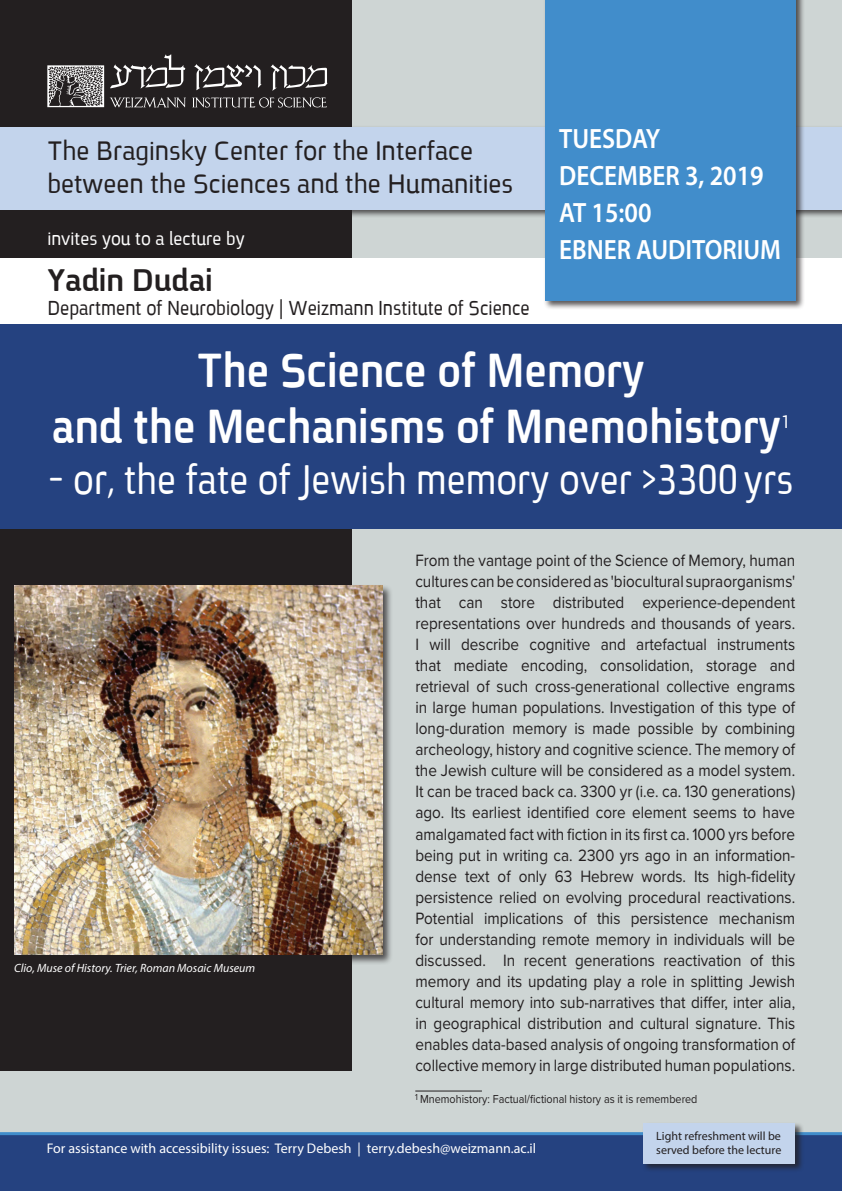
<style>
.page{position:relative;width:842px;height:1191px;background:#ced5d4}
.page>*{position:absolute;margin:0;border:0;box-sizing:border-box;transform-origin:0 0}
.t1{font:700 52px "Fb Spoiler Eng";color:#fff;scale:.9 1}
.t2{font:45px "Fb Spoiler Eng";color:#fff;scale:.9 1}
.t3{font:700 34px "Fb Spoiler Eng";color:#231f20}
.t4{font:29px/33px "Fb Spoiler Eng";color:#231f20;scale:.96 1}
.t5{font:600 28px/37px "Myriad Pro";color:#fff;scale:.9 1}
.t6{font:22px "Fb Spoiler Eng";color:#231f20;scale:.9 1}
.t7{font:20px "Fb Spoiler Eng";color:#fff;scale:.96 1}
.t8{font:20px "Fb Spoiler Eng";color:#fff;scale:.9 1}
.t9{font:17px/21px "Proxima Nova";color:#231f20;text-align:right;scale:.9 1}
.t10{font:14px "Myriad Pro";color:#fff}
.t11{font:12px "Proxima Nova";color:#231f20;scale:.9 1}
.t12{font:12px "Myriad Pro";color:#231f20}
.t13{font:italic 12px "Myriad Pro";color:#fff}
.t14{font:9px "Proxima Nova";color:#231f20;scale:.9 1}
</style>
<div class="page">
<div style="left:0;top:1135px;width:842px;height:56px;background:#254280"></div>
<div style="left:0;top:0;width:351px;height:1071px;background:#231f20"></div>
<div style="left:0;top:125px;width:842px;height:94px;background:#231f20;opacity:.75"></div>
<div style="left:0;top:127px;width:842px;height:82px;background:#c3d4ec"></div>
<div style="left:0;top:258px;width:842px;height:80px;background:#fff"></div>
<div style="left:0;top:325px;width:842px;height:204px;background:#254280"></div>
<svg style="left:47px;top:65px;width:57px;height:42px"></svg>
<svg style="left:110px;top:54px;width:75px;height:35px"></svg>
<svg style="left:194px;top:64px;width:68px;height:26px"></svg>
<svg style="left:271px;top:64px;width:56px;height:27px"></svg>
<svg style="left:110px;top:97px;width:76px;height:10px"></svg>
<svg style="left:192px;top:97px;width:135px;height:11px"></svg>
<div style="left:543px;top:0;width:261px;height:310px;background:#231f20;opacity:.75"></div>
<div style="left:545px;top:0;width:250px;height:300px;background:#418dcb"></div>
<hr style="left:0;top:1132px;width:842px;height:3px;background:#418dcb">
<div style="left:642px;top:1122px;width:162px;height:50px;background:#231f20;opacity:.75"></div>
<div style="left:644px;top:1123px;width:151px;height:40px;background:#c3d4ec"></div>
<div style="left:12px;top:584px;width:381px;height:381px;background:#231f20;opacity:.75"></div>
<img style="left:14px;top:585px;width:368px;height:369px">
<hr style="left:415px;top:1090px;width:67px;height:1px;background:#231f20">
<p class="t5" style="left:559px;top:119px;width:114px">TUESDAY</p>
<p class="t5" style="left:559px;top:156px;width:248px">DECEMBER 3, 2019<br>AT 15:00<br>EBNER AUDITORIUM</p>
<p class="t4" style="left:47px;top:137px;width:487px">The Braginsky Center for the Interface between the Sciences and the Humanities</p>
<p class="t7" style="left:47px;top:229px;width:207px">invites you to a lecture by</p>
<p class="t3" style="left:47px;top:264px;width:167px">Yadin Dudai</p>
<p class="t6" style="left:47px;top:298px;width:538px">Department of Neurobiology | Weizmann Institute of Science</p>
<p class="t1" style="left:197px;top:345px;width:498px">The Science of Memory</p>
<p class="t1" style="left:52px;top:401px;width:811px">and the Mechanisms of Mnemohistory</p>
<p class="t2" style="left:49px;top:458px;width:829px">- or, the fate of Jewish memory over &gt;3300yrs</p>
<p class="t8" style="left:781px;top:412px;width:12px">1</p>
<p class="t13" style="left:14px;top:960px;width:243px">Clio, Muse of History. Trier, Roman Mosaic Museum</p>
<p class="t9" style="left:415px;top:549px;width:423px">From the vantage point of the Science of Memory, human culturescanbeconsideredas'bioculturalsupraorganisms' experience-dependent</p>
<p class="t9" style="left:415px;top:591px;width:30px">that</p>
<p class="t9" style="left:415px;top:612px;width:423px">representations over hundreds and thousands of years.</p>
<p class="t9" style="left:717px;top:633px;width:88px">instruments</p>
<p class="t9" style="left:553px;top:591px;width:81px">distributed</p>
<p class="t9" style="left:501px;top:591px;width:39px">store</p>
<p class="t9" style="left:459px;top:591px;width:28px">can</p>
<p class="t9" style="left:636px;top:633px;width:80px">artefactual</p>
<p class="t9" style="left:415px;top:633px;width:6px">I</p>
<p class="t9" style="left:429px;top:633px;width:25px">will</p>
<p class="t9" style="left:461px;top:633px;width:66px">describe</p>
<p class="t9" style="left:601px;top:633px;width:30px">and</p>
<p class="t9" style="left:529px;top:633px;width:69px">cognitive</p>
<p class="t9" style="left:415px;top:654px;width:423px;text-align:left">that<br>retrieval of such cross-generational collective engrams in large human populations. Investigation of this type of long-duration memory is made possible by combining archeology, history and cognitive science. The memory of the Jewish culture will be considered as a model system.<br>It can be traced back ca. 3300 yr .e. i( ca. 130 generations( ago. Its earliest identified core element seems to have amalgamated fact with fiction in its first ca. 1000 yrs before</p>
<p class="t9" style="left:717px;top:864px;width:88px">high-fidelity</p>
<p class="t9" style="left:454px;top:654px;width:62px">mediate</p>
<p class="t9" style="left:521px;top:654px;width:75px">encoding,</p>
<p class="t9" style="left:600px;top:654px;width:105px">consolidation,</p>
<p class="t9" style="left:770px;top:654px;width:30px">and</p>
<p class="t9" style="left:706px;top:654px;width:58px">storage</p>
<p class="t9" style="left:415px;top:843px;width:423px">being put in writing ca. 2300 yrs ago in an information-</p>
<p class="t9" style="left:415px;top:885px;width:423px">persistence relied on evolving procedural reactivations. mechanism</p>
<p class="t9" style="left:498px;top:864px;width:16px">of</p>
<p class="t9" style="left:555px;top:864px;width:21px">63</p>
<p class="t9" style="left:415px;top:864px;width:48px">dense</p>
<p class="t9" style="left:519px;top:864px;width:33px">only</p>
<p class="t9" style="left:580px;top:864px;width:61px">Hebrew</p>
<p class="t9" style="left:642px;top:864px;width:51px">words.</p>
<p class="t9" style="left:694px;top:864px;width:18px">Its</p>
<p class="t9" style="left:465px;top:864px;width:29px">text</p>
<p class="t9" style="left:574px;top:906px;width:16px">of</p>
<p class="t9" style="left:415px;top:906px;width:67px">Potential</p>
<p class="t9" style="left:415px;top:927px;width:423px">for understanding remote memory in individuals will be</p>
<p class="t9" style="left:772px;top:948px;width:28px">this</p>
<p class="t9" style="left:484px;top:906px;width:90px">implications</p>
<p class="t9" style="left:597px;top:906px;width:28px">this</p>
<p class="t9" style="left:631px;top:906px;width:88px">persistence</p>
<p class="t9" style="left:750px;top:948px;width:16px">of</p>
<p class="t9" style="left:415px;top:948px;width:423px;text-align:left">discussed.<br>memory and its updating play a role in splitting Jewish cultural memory into sub-narratives that differ, inter alia, in geographical distribution and cultural signature. This enables data-based analysis of ongoing transformation of collective memory in large distributed human populations.</p>
<p class="t9" style="left:503px;top:948px;width:15px">In</p>
<p class="t9" style="left:575px;top:948px;width:90px">generations</p>
<p class="t9" style="left:663px;top:948px;width:88px">reactivation</p>
<p class="t9" style="left:524px;top:948px;width:49px">recent</p>
<p class="t14" style="left:415px;top:1090px;width:5px">1</p>
<p class="t11" style="left:420px;top:1090px;width:310px">Mnemohistory: Factual/fictional history as isit remembered</p>
<p class="t12" style="left:656px;top:1128px;width:126px">Light refreshment will be</p>
<p class="t10" style="left:47px;top:1139px;width:491px">For assistance with accessibility issues: Terry Debesh | terry.debesh@weizmann.ac i l.</p>
<p class="t12" style="left:656px;top:1143px;width:127px">served before the lecture</p>
</div>
